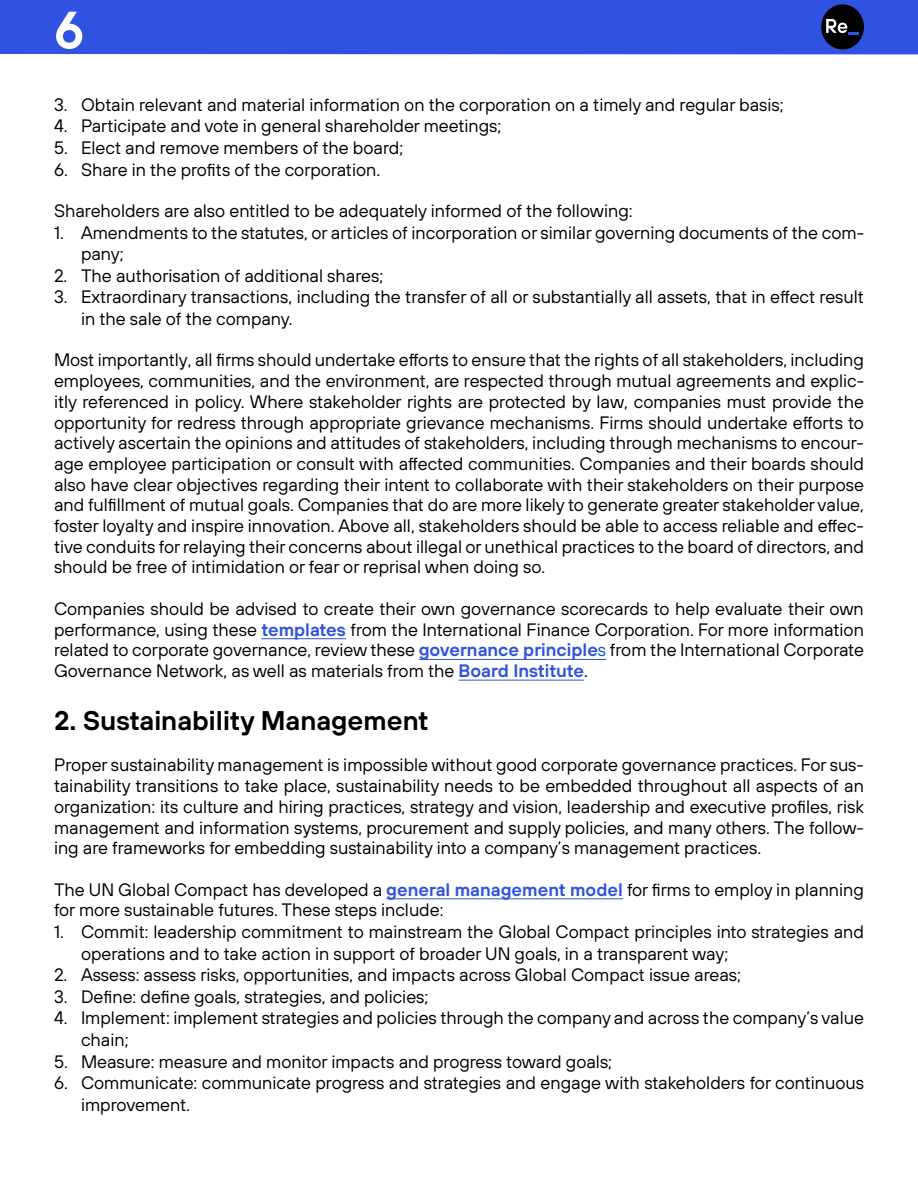
<style>
.page{position:relative;width:918px;height:1188px;background:#fff}
.page>*{position:absolute;margin:0;border:0;box-sizing:border-box;transform-origin:0 0}
.t1{font:600 52.5px "TT Hoves";color:#fff}
.t2{font:600 27px "TT Hoves";color:#000}
.t3{font:18px/20.7px "TT Hoves";color:#000}
.s1{font-weight:600;color:#2f52e0}
.s2{color:#15c}
</style>
<div class="page">
<div style="left:0;top:0;width:918px;height:54px;background:#2f52e0"></div>
<hr style="left:261px;top:638px;width:85px;height:1px;background:#2f52e0">
<hr style="left:419px;top:659px;width:179px;height:1px;background:#2f52e0">
<hr style="left:459px;top:680px;width:125px;height:1px;background:#2f52e0">
<hr style="left:386px;top:898px;width:237px;height:1px;background:#2f52e0">
<div style="left:821px;top:4px;width:43px;height:46px;background:#000;border-radius:50%"></div>
<svg style="left:826px;top:19px;width:33px;height:16px"></svg>
<h1 class="t1" style="left:54px;top:-5px;width:32px">6</h1>
<p class="t3" style="left:54px;top:94px;width:731px">3. Obtain relevant and material information on the corporation on a timely and regular basis;</p>
<p class="t3" style="left:54px;top:116px;width:449px">4. Participate and vote in general shareholder meetings;</p>
<p class="t3" style="left:54px;top:137px;width:351px">5. Elect and remove members of the board;</p>
<p class="t3" style="left:54px;top:159px;width:328px">6. Share in the profits of the corporation.</p>
<p class="t3" style="left:54px;top:200px;width:580px">Shareholders are also entitled to be adequately informed of the following:</p>
<p class="t3" style="left:81px;top:221px;width:785px;line-height:21.6px;text-indent:-27px">1. Amendments to the statutes, or articles of incorporation or similar governing documents of the com&shy;pany;</p>
<p class="t3" style="left:54px;top:265px;width:331px">2. The authorisation of additional shares;</p>
<p class="t3" style="left:81px;top:286px;width:785px;line-height:21.6px;text-indent:-27px">3. Extraordinary transactions, including the transfer of all or substantially all assets, that in effect result in the sale of the company.</p>
<p class="t3" style="left:54px;top:350px;width:812px;text-align:justify">Most importantly, all firms should undertake efforts to ensure that the rights of all stakeholders, including employees, communities, and the environment, are respected through mutual agreements and explic&shy;itly referenced in policy. Where stakeholder rights are protected by law, companies must provide the opportunity for redress through appropriate grievance mechanisms. Firms should undertake efforts to actively ascertain the opinions and attitudes of stakeholders, including through mechanisms to encour&shy;age employee participation or consult with affected communities. Companies and their boards should also have clear objectives regarding their intent to collaborate with their stakeholders on their purpose and fulfillment of mutual goals. Companies that do are more likely to generate greater stakeholder value, foster loyalty and inspire innovation. Above all, stakeholders should be able to access reliable and effec&shy;tive conduits for relaying their concerns about illegal or unethical practices to the board of directors, and should be free of intimidation or fear or reprisal when doing so.</p>
<p class="t3" style="left:54px;top:598px;width:811px;text-align:justify">Companies should be advised to create their own governance scorecards to help evaluate their own performance, using these <span class="s1">templates</span> from the International Finance Corporation. For more information related to corporate governance, review these <span class="s1">governance principle</span><span class="s2">s</span> from the International Corporate Governance Network, as well as materials from the <span class="s1">Board Institute</span>.</p>
<h2 class="t2" style="left:54px;top:703px;width:376px">2. Sustainability Management</h2>
<p class="t3" style="left:54px;top:755px;width:812px;text-align:justify">Proper sustainability management is impossible without good corporate governance practices. For sus&shy;tainability transitions to take place, sustainability needs to be embedded throughout all aspects of an organization: its culture and hiring practices, strategy and vision, leadership and executive profiles, risk management and information systems, procurement and supply policies, and many others. The follow&shy;ing are frameworks for embedding sustainability into a company’s management practices.</p>
<p class="t3" style="left:54px;top:879px;width:811px">The UN Global Compact has developed a <span class="s1">general management model</span> for firms to employ in planning for more sustainable futures. These steps include:</p>
<p class="t3" style="left:81px;top:921px;width:784px;line-height:21.6px;text-indent:-27px">1. Commit: leadership commitment to mainstream the Global Compact principles into strategies and operations and to take action in support of broader UN goals, in a transparent way;</p>
<p class="t3" style="left:54px;top:964px;width:688px">2. Assess: assess risks, opportunities, and impacts across Global Compact issue areas;</p>
<p class="t3" style="left:54px;top:986px;width:376px">3. Define: define goals, strategies, and policies;</p>
<p class="t3" style="left:81px;top:1007px;width:785px;line-height:21.6px;text-indent:-27px">4. Implement: implement strategies and policies through the company and across the company’s value chain;</p>
<p class="t3" style="left:54px;top:1051px;width:560px">5. Measure: measure and monitor impacts and progress toward goals;</p>
<p class="t3" style="left:81px;top:1072px;width:785px;line-height:21.6px;text-indent:-27px">6. Communicate: communicate progress and strategies and engage with stakeholders for continuous improvement.</p>
</div>
